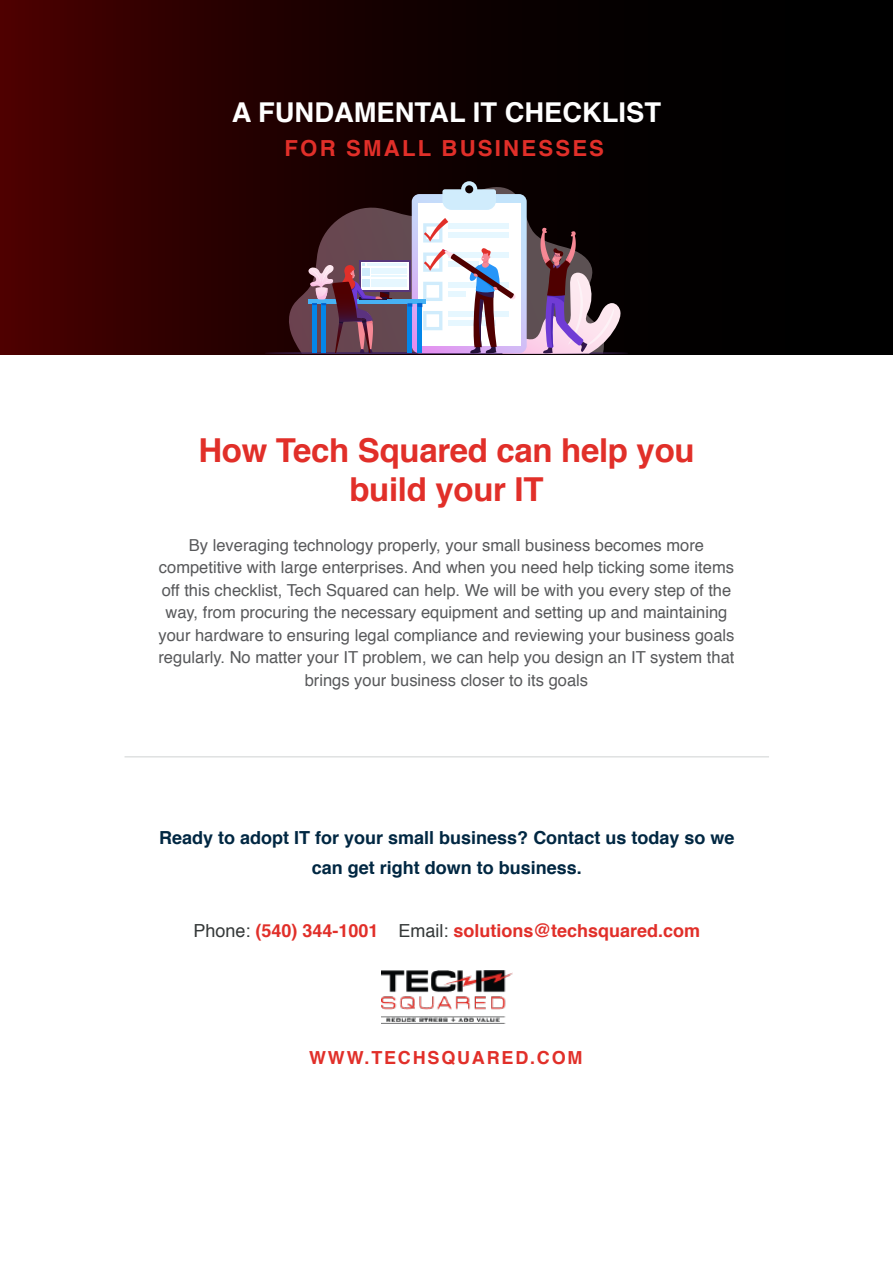
<style>
.page{position:relative;width:893px;height:1263px;background:#fff}
.page>*{position:absolute;margin:0;border:0;box-sizing:border-box;transform-origin:0 0}
.t1{font:700 33px/39.6px "Helvetica";letter-spacing:-.01em;color:#e12f29;text-align:center}
.t2{font:700 27.3px "Helvetica";color:#fff}
.t3{font:700 22.2px "Helvetica";letter-spacing:.1em;color:#e12f29}
.t4{font:700 18px/30px "Helvetica";color:#002742;text-align:center}
.t5{font:700 18px "Helvetica";color:#e12f29}
.t6{font:700 18px "Helvetica";letter-spacing:.1em;color:#e12f29}
.t7{font:16.5px/22.5px "Helvetica";color:#58595b;text-align:center}
.s1{font-weight:400;color:#343838}
</style>
<div class="page">
<hr style="left:125px;top:757px;width:644px;height:1px;background:#d0d2d3">
<svg style="left:0;top:0;width:893px;height:354px;background:#180000"></svg>
<svg style="left:265px;top:181px;width:363px;height:173px"></svg>
<img style="left:382px;top:971px;width:130px;height:52px">
<h2 class="t2" style="left:232px;top:91px;width:431px">A FUNDAMENTAL IT CHECKLIST</h2>
<h3 class="t3" style="left:284px;top:130px;width:321px">FOR SMALL BUSINESSES</h3>
<h1 class="t1" style="left:198px;top:431px;width:498px">How Tech Squared can help you build your IT</h1>
<p class="t7" style="left:158px;top:534px;width:577px">By leveraging technology properly, your small business becomes more competitive with large enterprises. And when you need help ticking some items off this checklist, Tech Squared can help. We will be with you every step of the way, from procuring the necessary equipment and setting up and maintaining your hardware to ensuring legal compliance and reviewing your business goals regularly. No matter your IT problem, we can help you design an IT system that brings your business closer to its goals</p>
<p class="t4" style="left:159px;top:823px;width:577px">Ready to adopt IT for your small business? Contact us today so we can get right down to business.</p>
<p class="t5" style="left:193px;top:916px;width:508px"><span class="s1">Phone:</span> (540) 344-1001 <span class="s1">Email:</span> solutions@techsquared.com</p>
<p class="t6" style="left:309px;top:1043px;width:275px">WWW.TECHSQUARED.COM</p>
</div>
